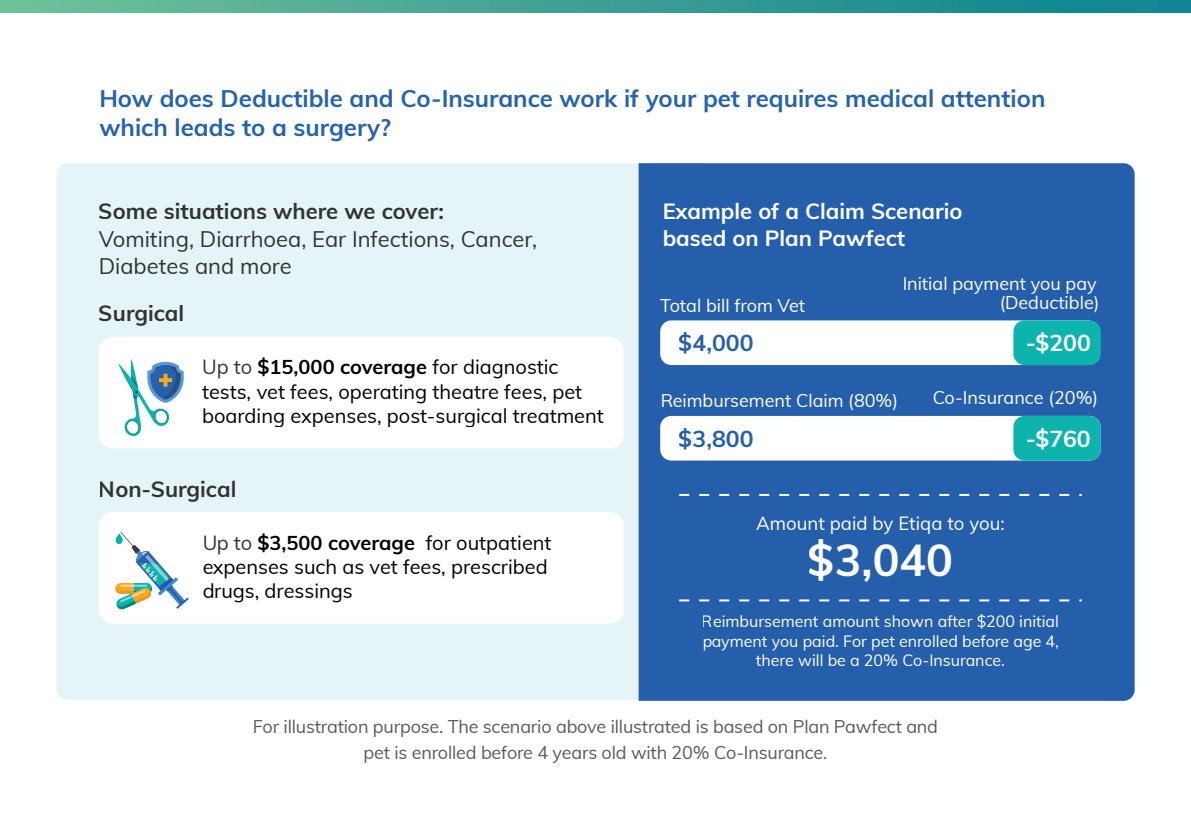
<style>
.page{position:relative;width:1191px;height:840px;background:#fff}
.page>*{position:absolute;margin:0;border:0;box-sizing:border-box;transform-origin:0 0}
.t1{font:700 44.6px "Muli";color:#fff}
.t2{font:700 24px/28.8px "Muli";color:#2563ac}
.t3{font:700 23px "Muli";color:#255fac}
.t4{font:700 23px "Muli";color:#fff}
.t5{font:22px/26.4px "Muli";color:#323333}
.t6{font:700 22px "Muli";color:#323333}
.t7{font:700 22px/27.8px "Muli";color:#fff}
.t8{font:20px/24px "Muli";color:#000}
.t9{font:18.6px "Muli";color:#fff}
.t10{font:18px/26px "Muli";letter-spacing:-.01em;color:#595a5a;text-align:center}
.t11{font:18px/18.6px "Muli";color:#fff;text-align:right}
.t12{font:16px/19.2px "Muli";color:#fff;text-align:center}
.s1{color:#323333}
.s2{font-weight:700}
</style>
<div class="page">
<svg style="left:0;top:0;width:1191px;height:12px;background:#3da095"></svg>
<div style="left:56px;top:163px;width:656px;height:536px;background:#e5f5f7;border-radius:11px"></div>
<div style="left:638px;top:163px;width:496px;height:537px;background:#255fac"></div>
<div style="left:660px;top:320px;width:439px;height:45px;background:#fff;border-radius:11px"></div>
<div style="left:1013px;top:320px;width:87px;height:45px;background:#0db4ae;border-radius:11px"></div>
<svg style="left:679px;top:493px;width:402px;height:2px"></svg>
<svg style="left:679px;top:599px;width:402px;height:2px"></svg>
<div style="left:660px;top:415px;width:440px;height:45px;background:#fff;border-radius:11px"></div>
<div style="left:1013px;top:415px;width:87px;height:45px;background:#0db4ae;border-radius:11px"></div>
<div style="left:99px;top:336px;width:524px;height:112px;background:#fff;border-radius:14px"></div>
<div style="left:99px;top:512px;width:524px;height:111px;background:#fff;border-radius:14px"></div>
<svg style="left:176px;top:597px;width:13px;height:11px"></svg>
<svg style="left:115px;top:531px;width:70px;height:78px"></svg>
<svg style="left:118px;top:358px;width:66px;height:78px"></svg>
<p class="t2" style="left:99px;top:83px;width:947px">How does Deductible and Co-Insurance work if your pet requires medical attention which leads to a surgery?</p>
<p class="t6" style="left:99px;top:194px;width:347px">Some situations where we cover:</p>
<p class="t5" style="left:99px;top:225px;width:440px">Vomiting, Diarrhoea, Ear Infections, Cancer,<br>Diabetes and more</p>
<p class="t6" style="left:99px;top:297px;width:87px">Surgical</p>
<p class="t8" style="left:202px;top:354px;width:403px"><span class="s1">Up to</span> <span class="s2">$15,000 coverage</span> for diagnostic tests, vet fees, operating theatre fees, pet boarding expenses, post-surgical treatment</p>
<p class="t6" style="left:99px;top:472px;width:139px">Non-Surgical</p>
<p class="t8" style="left:202px;top:530px;width:351px"><span class="s1">Up to</span> <span class="s2">$3,500 coverage</span> for outpatient expenses such as vet fees, prescribed drugs, dressings</p>
<p class="t7" style="left:662px;top:195px;width:302px">Example of a Claim Scenario based on Plan Pawfect</p>
<p class="t11" style="left:660px;top:295px;width:146px">Total bill from Vet</p>
<p class="t11" style="left:902px;top:273px;width:198px">Initial payment you pay (Deductible)</p>
<p class="t3" style="left:679px;top:326px;width:76px">$4,000</p>
<p class="t4" style="left:1025px;top:326px;width:67px">-$200</p>
<p class="t11" style="left:660px;top:390px;width:239px">Reimbursement Claim (80%)</p>
<p class="t3" style="left:679px;top:421px;width:76px">$3,800</p>
<p class="t11" style="left:932px;top:387px;width:167px">Co-Insurance (20%)</p>
<p class="t4" style="left:1025px;top:421px;width:67px">-$760</p>
<p class="t9" style="left:756px;top:509px;width:250px">Amount paid by Etiqa to you:</p>
<h1 class="t1" style="left:808px;top:527px;width:146px">$3,040</h1>
<p class="t12" style="left:702px;top:611px;width:358px">Reimbursement amount shown after $200 initial payment you paid. For pet enrolled before age 4, there will be a 20% Co-Insurance.</p>
<p class="t10" style="left:253px;top:711px;width:687px">For illustration purpose. The scenario above illustrated is based on Plan Pawfect and pet is enrolled before 4 years old with 20% Co-Insurance.</p>
</div>
